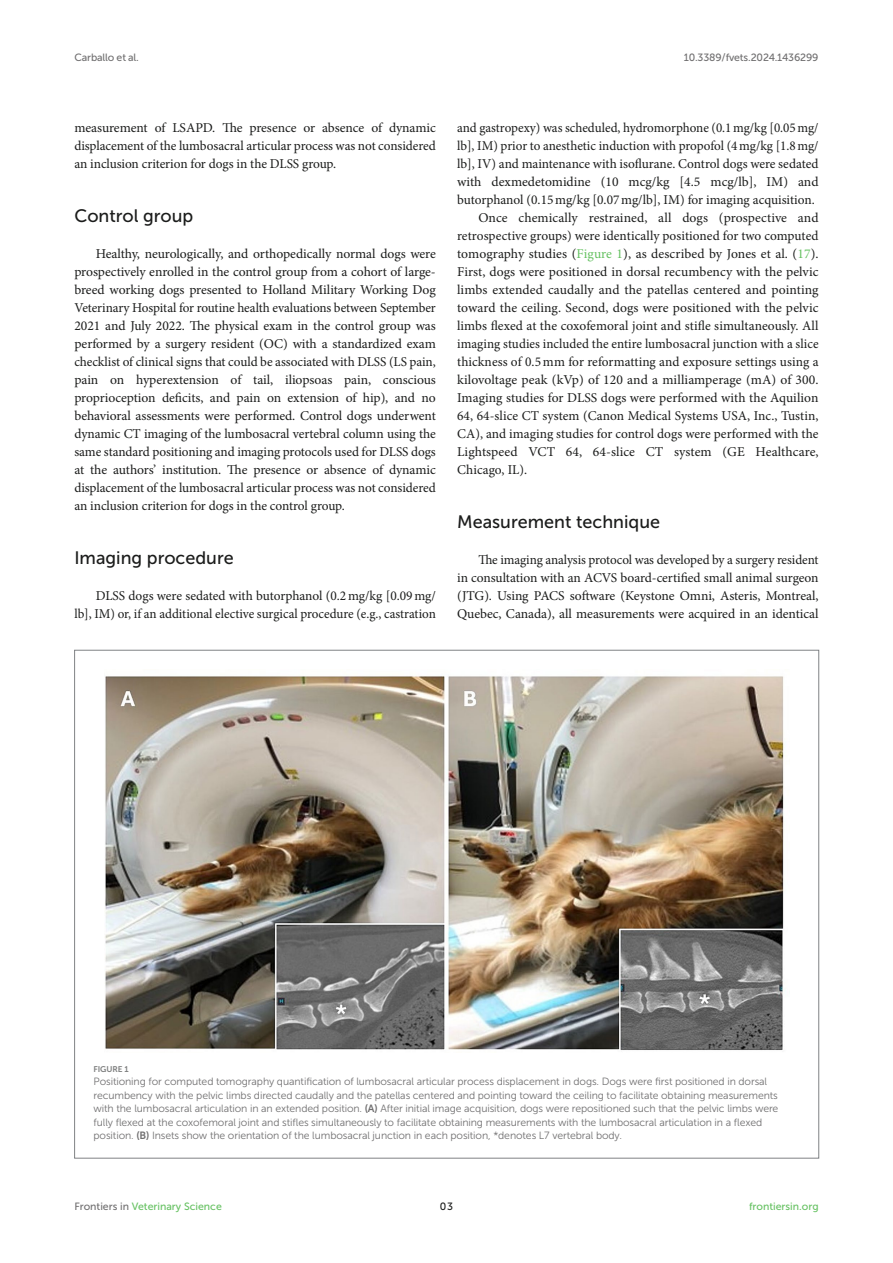
<style>
.page{position:relative;width:893px;height:1263px;background:#fff}
.page>*{position:absolute;margin:0;border:0;box-sizing:border-box;transform-origin:0 0}
.HEAD_2{font:18px "Museo Sans 500";color:#1b1c1b}
.TEXT_FLUSH{font:13.5px/18px "Minion Pro";letter-spacing:-.005em;color:#1b1c1b;text-align:justify}
.TEXT{font:13.5px/18px "Minion Pro";letter-spacing:.005em;color:#1b1c1b;text-align:justify}
.FIG_LEG{font:10.5px/13.5px "Museo Sans 300";letter-spacing:-.01em;color:#706f70}
.t1{font:10.5px "Museo Sans 500";color:#65c161}
.t2{font:10.5px "Museo Sans 500";letter-spacing:-.015em;color:#706f70}
.t3{font:10.5px "Museo Sans 500";color:#1b1c1b}
.FIG_HD{font:8.25px "Museo Sans 700";letter-spacing:-.01em;color:#7e7f7f}
.s1{color:#65c161}
.s2{font-family:"Museo Sans 700"}
.s3{color:#706f70}
</style>
<div class="page">
<img style="left:105px;top:676px;width:679px;height:374px">
<p class="t2" style="left:74px;top:51px;width:66px">Carballo et al.</p>
<p class="t2" style="left:684px;top:51px;width:136px">10.3389/fvets.2024.1436299</p>
<p class="TEXT_FLUSH" style="left:74px;top:119px;width:363px">measurement of LSAPD. The presence or absence of dynamic displacement of the lumbosacral articular process was not considered an inclusion criterion for dogs in the DLSS group.</p>
<p class="HEAD_2" style="left:74px;top:206px;width:121px">Control group</p>
<p class="TEXT_FLUSH" style="left:74px;top:245px;width:363px;text-indent:21px">Healthy, neurologically, and orthopedically normal dogs were prospectively enrolled in the control group from a cohort of large&shy;breed working dogs presented to Holland Military Working Dog Veterinary Hospital for routine health evaluations between September 2021 and July 2022. The physical exam in the control group was performed by a surgery resident (OC) with a standardized exam checklist of clinical signs that could be associated with DLSS (LS pain, pain on hyperextension of tail, iliopsoas pain, conscious proprioception deficits, and pain on extension of hip), and no behavioral assessments were performed. Control dogs underwent dynamic CT imaging of the lumbosacral vertebral column using the same standard positioning and imaging protocols used for DLSS dogs at the authors’ institution. The presence or absence of dynamic displacement of the lumbosacral articular process was not considered an inclusion criterion for dogs in the control group.</p>
<p class="HEAD_2" style="left:74px;top:548px;width:161px">Imaging procedure</p>
<p class="TEXT_FLUSH" style="left:74px;top:587px;width:363px;text-align:right">DLSS dogs were sedated with butorphanol (0.2mg/kg [0.09mg/<br>lb], IM) or, if an additional elective surgical procedure (e.g., castration</p>
<p class="TEXT_FLUSH" style="left:457px;top:119px;width:363px">and gastropexy) was scheduled, hydromorphone (0.1mg/kg [0.05mg/ lb], IM) prior to anesthetic induction with propofol (4mg/kg [1.8mg/ lb], IV) and maintenance with isoflurane. Control dogs were sedated with dexmedetomidine (10 mcg/kg [4.5 mcg/lb], IM) and butorphanol (0.15mg/kg [0.07mg/lb], IM) for imaging acquisition.</p>
<p class="TEXT" style="left:457px;top:209px;width:363px;text-indent:21px">Once chemically restrained, all dogs (prospective and retrospective groups) were identically positioned for two computed tomography studies (<span class="s1">Figure 1</span>), as described by Jones et al. (<span class="s1">17</span>).<br>First, dogs were positioned in dorsal recumbency with the pelvic limbs extended caudally and the patellas centered and pointing toward the ceiling. Second, dogs were positioned with the pelvic limbs flexed at the coxofemoral joint and stifle simultaneously. All imaging studies included the entire lumbosacral junction with a slice thickness of 0.5 mm for reformatting and exposure settings using a kilovoltage peak (kVp) of 120 and a milliamperage (mA) of 300.<br>Imaging studies for DLSS dogs were performed with the Aquilion 64, 64-slice CT system (Canon Medical Systems USA, Inc., Tustin, CA), and imaging studies for control dogs were performed with the Lightspeed VCT 64, 64-slice CT system (GE Healthcare, Chicago, IL).</p>
<p class="HEAD_2" style="left:457px;top:512px;width:205px">Measurement technique</p>
<p class="TEXT_FLUSH" style="left:457px;top:551px;width:363px;text-indent:21px">The imaging analysis protocol was developed by a surgery resident in consultation with an ACVS board-certified small animal surgeon (JTG). Using PACS software (Keystone Omni, Asteris, Montreal, Quebec, Canada), all measurements were acquired in an identical</p>
<p class="FIG_HD" style="left:94px;top:1064px;width:37px">FIGURE 1</p>
<p class="FIG_LEG" style="left:94px;top:1075px;width:686px">Positioning for computed tomography quantification of lumbosacral articular process displacement in dogs. Dogs were first positioned in dorsal recumbency with the pelvic limbs directed caudally and the patellas centered and pointing toward the ceiling to facilitate obtaining measurements with the lumbosacral articulation in an extended position. <span class="s2">(A)</span> After initial image acquisition, dogs were repositioned such that the pelvic limbs were fully flexed at the coxofemoral joint and stifles simultaneously to facilitate obtaining measurements with the lumbosacral articulation in a flexed position. <span class="s2">(B)</span> Insets show the orientation of the lumbosacral junction in each position, *denotes L7 vertebral body.</p>
<p class="t1" style="left:74px;top:1200px;width:149px"><span class="s3">Frontiers in</span> Veterinary Science</p>
<p class="t3" style="left:440px;top:1200px;width:15px">03</p>
<p class="t1" style="left:749px;top:1200px;width:71px">frontiersin.org</p>
</div>
